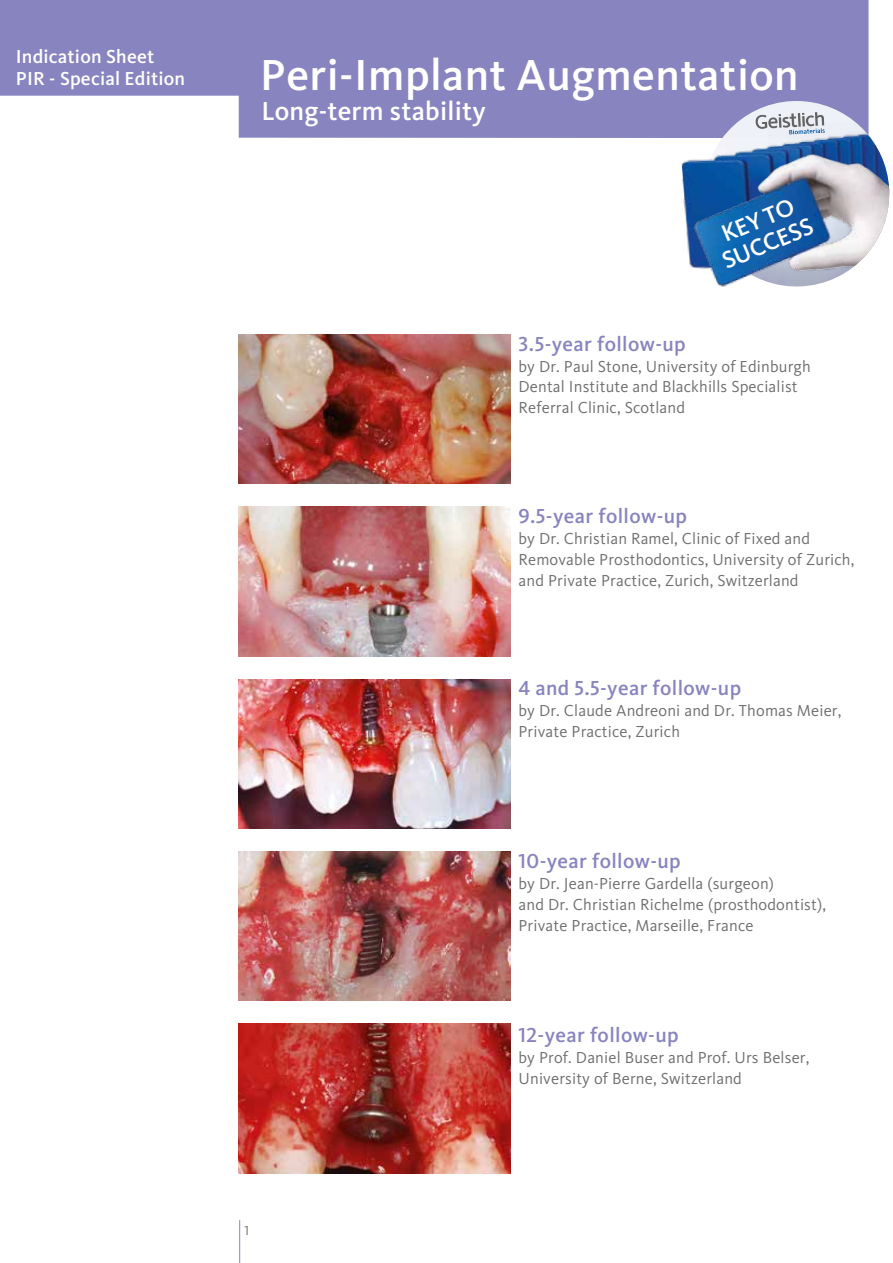
<style>
.page{position:relative;width:893px;height:1263px;background:#fff}
.page>*{position:absolute;margin:0;border:0;box-sizing:border-box;transform-origin:0 0}
.t1{font:500 45px "Kievit OT";letter-spacing:.01em;color:#fff}
.t2{font:500 27px "Kievit Pro";letter-spacing:.01em;color:#fff}
.t3{font:500 24.6px/25.3px "Kievit OT";color:#fff;text-align:center}
.t4{font:500 21px "Kievit OT";letter-spacing:.02em;color:#8884bf}
.t5{font:500 19.5px/22.5px "Kievit OT";letter-spacing:.01em;color:#fff}
.t6{font:16.5px/21px "Kievit OT";letter-spacing:.01em;color:#706f6f}
.t7{font:13.5px "Kievit OT";color:#706f6f}
</style>
<div class="page">
<svg style="left:0;top:0;width:868px;height:138px;background:#928fc4"></svg>
<hr style="left:239px;top:1220px;width:1px;height:43px;background:#8884bf">
<img style="left:239px;top:335px;width:272px;height:149px">
<img style="left:239px;top:507px;width:272px;height:149px">
<img style="left:239px;top:680px;width:272px;height:149px">
<img style="left:239px;top:851px;width:272px;height:150px">
<img style="left:239px;top:1024px;width:272px;height:149px">
<img style="left:701px;top:101px;width:168px;height:28px">
<svg style="left:755px;top:112px;width:70px;height:17px"></svg>
<img style="left:682px;top:129px;width:192px;height:127px">
<img style="left:689px;top:142px;width:201px;height:145px">
<p class="t5" style="left:16px;top:45px;width:171px">Indication Sheet<br>PIR - Special Edition</p>
<h1 class="t1" style="left:260px;top:48px;width:540px">Peri-Implant Augmentation</h1>
<h2 class="t2" style="left:261px;top:95px;width:226px">Long-term stability</h2>
<h3 class="t3" style="left:708px;top:227px;width:98px;rotate:-23deg">KEY TO<br>SUCCESS</h3>
<p class="t4" style="left:518px;top:332px;width:169px">3.5-year follow-up</p>
<p class="t6" style="left:518px;top:356px;width:294px;line-height:20.4px">by Dr. Paul Stone, University of Edinburgh<br>Dental Institute and Blackhills Specialist<br>Referral Clinic, Scotland</p>
<p class="t4" style="left:518px;top:503px;width:170px">9.5-year follow-up</p>
<p class="t6" style="left:518px;top:528px;width:337px">by Dr. Christian Ramel, Clinic of Fixed and<br>Removable Prosthodontics, University of Zurich, and Private Practice, Zurich, Switzerland</p>
<p class="t4" style="left:518px;top:676px;width:224px">4 and 5.5-year follow-up</p>
<p class="t6" style="left:518px;top:700px;width:324px">by Dr. Claude Andreoni and Dr. Thomas Meier,<br>Private Practice, Zurich</p>
<p class="t4" style="left:518px;top:848px;width:164px">10-year follow-up</p>
<p class="t6" style="left:518px;top:872px;width:309px">by Dr. Jean-Pierre Gardella (surgeon)<br>and Dr. Christian Richelme (prosthodontist),<br>Private Practice, Marseille, France</p>
<p class="t4" style="left:518px;top:1022px;width:162px">12-year follow-up</p>
<p class="t6" style="left:518px;top:1046px;width:292px">by Prof. Daniel Buser and Prof. Urs Belser,<br>University of Berne, Switzerland</p>
<p class="t7" style="left:245px;top:1222px;width:6px">1</p>
</div>
